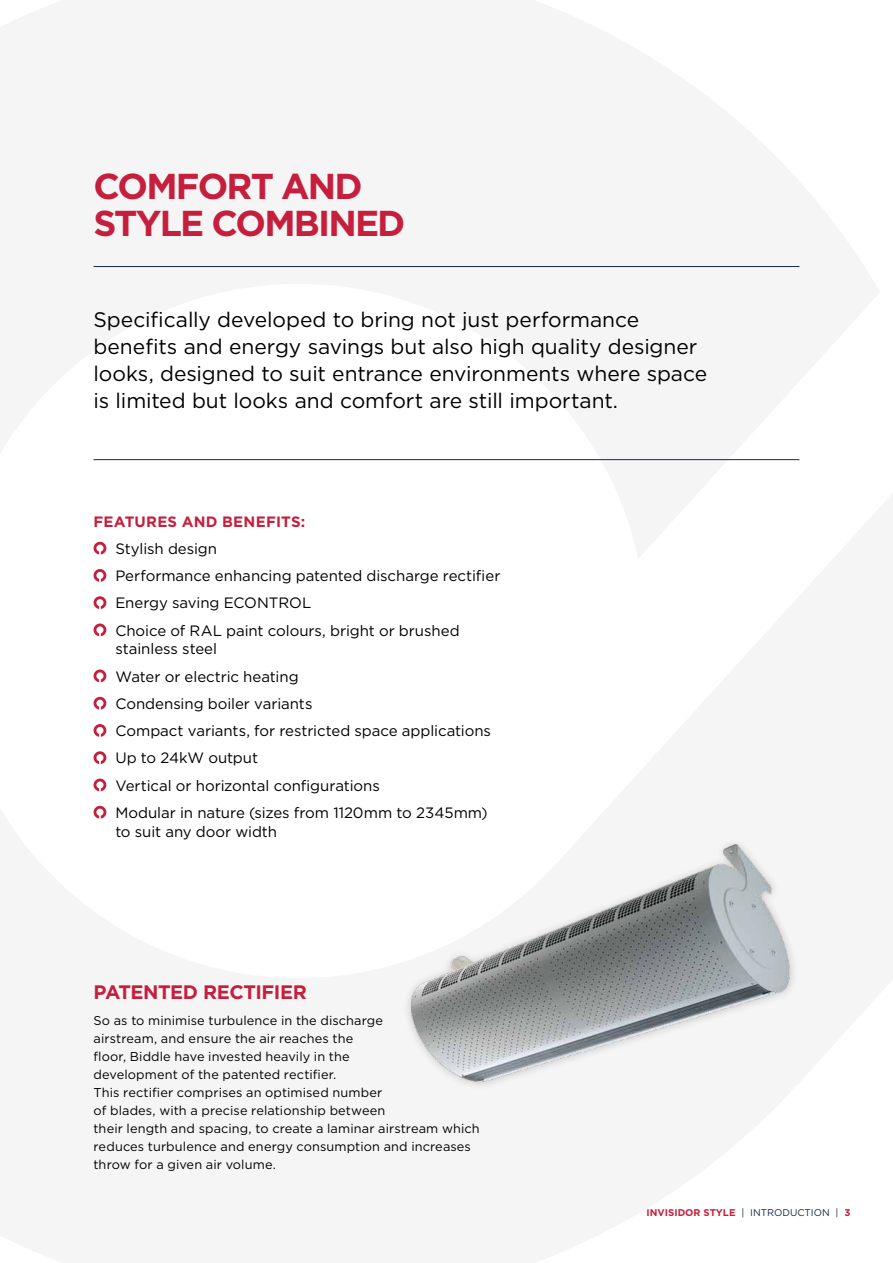
<style>
.page{position:relative;width:893px;height:1263px;background:#fff}
.page>*{position:absolute;margin:0;border:0;box-sizing:border-box;transform-origin:0 0}
.t1{font:700 36px/37.5px "Gotham";letter-spacing:-.05em;color:#c51f3d}
.t2{font:21px/27px "Gotham";letter-spacing:-.005em;color:#000}
.t3{font:700 19.5px "Gotham";letter-spacing:-.025em;color:#c51f3d}
.t4{font:15px/27.3px "Gotham";letter-spacing:-.005em;color:#000}
.t5{font:700 15px "Gotham";letter-spacing:.015em;color:#c51f3d}
.t6{font:12.75px/18px "Gotham";letter-spacing:.01em;color:#000}
.t7{font:700 9.75px "Gotham";color:#c51f3d}
.s1{font-weight:400;color:#142846}
</style>
<div class="page">
<hr style="left:94px;top:459px;width:705px;height:1px;background:#142846">
<svg style="left:94px;top:542px;width:12px;height:12px"></svg>
<svg style="left:94px;top:569px;width:12px;height:13px"></svg>
<svg style="left:94px;top:596px;width:12px;height:13px"></svg>
<svg style="left:94px;top:623px;width:12px;height:13px"></svg>
<svg style="left:94px;top:669px;width:12px;height:13px"></svg>
<svg style="left:94px;top:697px;width:12px;height:12px"></svg>
<svg style="left:94px;top:724px;width:12px;height:13px"></svg>
<svg style="left:94px;top:751px;width:12px;height:13px"></svg>
<svg style="left:94px;top:778px;width:12px;height:13px"></svg>
<svg style="left:94px;top:806px;width:12px;height:12px"></svg>
<hr style="left:94px;top:266px;width:705px;height:1px;background:#142846">
<img style="left:403px;top:838px;width:395px;height:252px">
<h1 class="t1" style="left:94px;top:169px;width:313px">COMFORT AND<br>STYLE COMBINED</h1>
<h2 class="t2" style="left:94px;top:307px;width:615px">Specifically developed to bring not just performance benefits and energy savings but also high quality designer looks, designed to suit entrance environments where space is limited but looks and comfort are still important.</h2>
<p class="t5" style="left:94px;top:514px;width:213px">FEATURES AND BENEFITS:</p>
<p class="t4" style="left:115px;top:536px;width:387px">Stylish design<br>Performance enhancing patented discharge rectifier Energy saving ECONTROL<br>Choice of RAL paint colours, bright or brushed</p>
<p class="t4" style="left:115px;top:636px;width:377px">stainless steel<br>Water or electric heating<br>Condensing boiler variants<br>Compact variants, for restricted space applications<br>Up to 24kW output<br>Vertical or horizontal configurations<br>Modular in nature (sizes from 1120mm to 2345mm)</p>
<p class="t4" style="left:115px;top:818px;width:163px">to suit any door width</p>
<h3 class="t3" style="left:94px;top:983px;width:215px">PATENTED RECTIFIER</h3>
<p class="t6" style="left:94px;top:1012px;width:388px">So as to minimise turbulence in the discharge<br>airstream, and ensure the air reaches the<br>floor, Biddle have invested heavily in the<br>development of the patented rectifier.<br>This rectifier comprises an optimised number<br>of blades, with a precise relationship between<br>their length and spacing, to create a laminar airstream which reduces turbulence and energy consumption and increases throw for a given air volume.</p>
<p class="t7" style="left:647px;top:1208px;width:205px">INVISIDOR STYLE <span class="s1">| INTRODUCTION |</span> 3</p>
</div>
